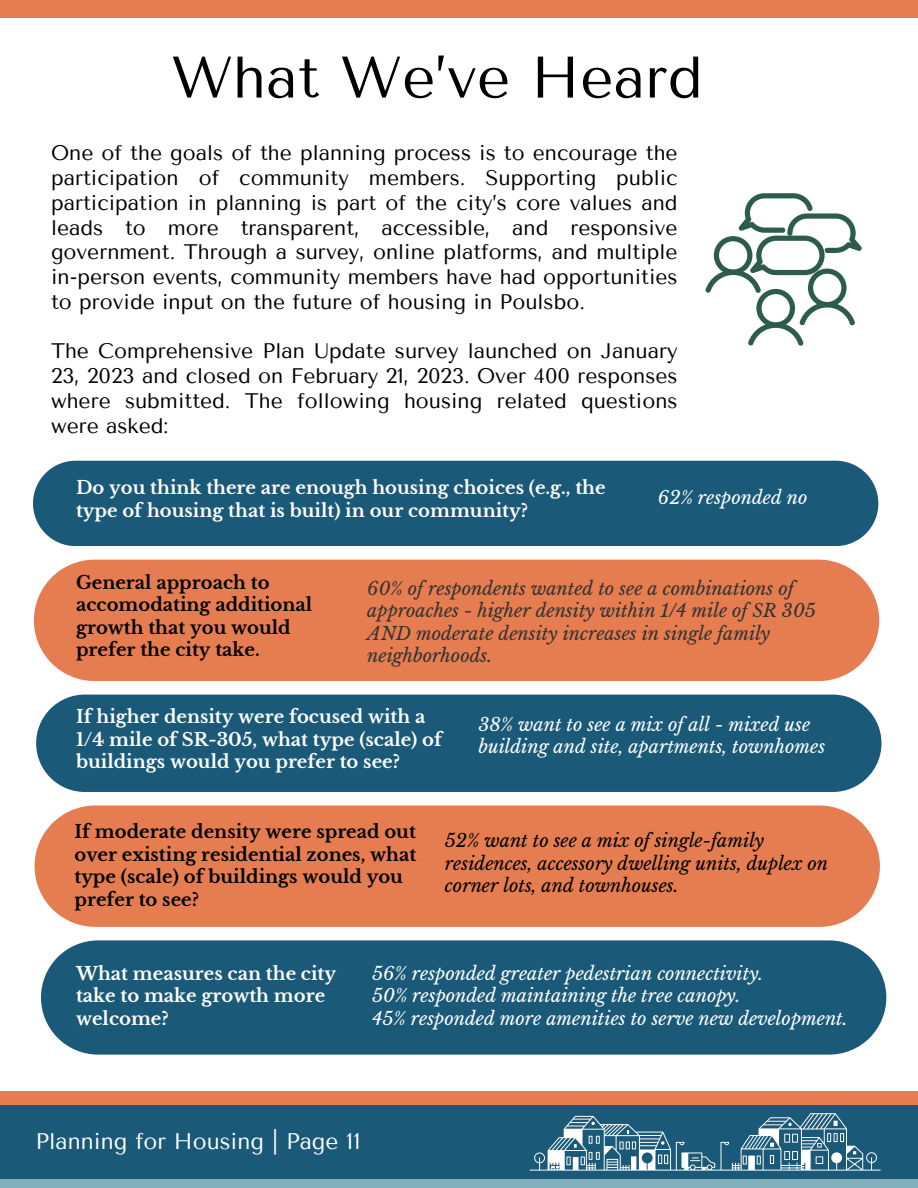
<style>
.page{position:relative;width:918px;height:1188px;background:#fff}
.page>*{position:absolute;margin:0;border:0;box-sizing:border-box;transform-origin:0 0}
.t1{font:58.5px "Tenor Sans";color:#000}
.t2{font:22.5px "Tenor Sans";color:#fff}
.t3{font:21px/24.8px "Tenor Sans";color:#000;text-align:justify}
.t4{font:700 18px/22.5px "Libre Baskerville";color:#fff}
.t5{font:italic 18px/22.5px "Libre Baskerville";color:#fff}
.t6{font:700 18px/22.5px "Libre Baskerville";color:#000}
.t7{font:italic 18px/22.5px "Libre Baskerville";color:#323232}
.t8{font:italic 18px/22.5px "Libre Baskerville";color:#000}
</style>
<div class="page">
<div style="left:0;top:1113px;width:918px;height:75px;background:#83afbd"></div>
<div style="left:0;top:1091px;width:918px;height:75px;background:#e57d51"></div>
<div style="left:0;top:1105px;width:918px;height:74px;background:#1a5977"></div>
<svg style="left:530px;top:1113px;width:351px;height:58px"></svg>
<div style="left:0;top:0;width:918px;height:18px;background:#e57d51"></div>
<div style="left:33px;top:461px;width:845px;height:85px;background:#1a5977"></div>
<div style="left:34px;top:560px;width:845px;height:121px;background:#e57d51"></div>
<div style="left:36px;top:695px;width:846px;height:97px;background:#1a5977"></div>
<div style="left:35px;top:805px;width:845px;height:122px;background:#e57d51"></div>
<div style="left:41px;top:940px;width:845px;height:115px;background:#1a5977"></div>
<svg style="left:705px;top:193px;width:157px;height:153px"></svg>
<p class="t1" style="left:171px;top:44px;width:533px">What We’ve Heard</p>
<p class="t3" style="left:51px;top:141px;width:628px">One of the goals of the planning process is to encourage the participation of community members. Supporting public participation in planning is part of the city’s core values and leads to more transparent, accessible, and responsive government. Through a survey, online platforms, and multiple in-person events, community members have had opportunities to provide input on the future of housing in Poulsbo.</p>
<p class="t3" style="left:51px;top:339px;width:628px">The Comprehensive Plan Update survey launched on January 23, 2023 and closed on February 21, 2023. Over 400 responses where submitted. The following housing related questions were asked:</p>
<p class="t4" style="left:76px;top:477px;width:531px">Do you think there are enough housing choices (e.g., the type of housing that is built) in our community?</p>
<p class="t5" style="left:658px;top:486px;width:151px">62% responded no</p>
<p class="t6" style="left:76px;top:571px;width:238px">General approach to accomodating additional growth that you would prefer the city take.</p>
<p class="t7" style="left:367px;top:577px;width:450px">60% of respondents wanted to see a combinations of approaches - higher density within 1/4 mile of SR 305<br>AND moderate density increases in single family neighborhoods.</p>
<p class="t4" style="left:76px;top:705px;width:368px">If higher density were focused with a<br>1/4 mile of SR-305, what type (scale) of buildings would you prefer to see?</p>
<p class="t5" style="left:478px;top:713px;width:348px">38% want to see a mix of all - mixed use building and site, apartments, townhomes</p>
<p class="t6" style="left:74px;top:821px;width:343px">If moderate density were spread out over existing residential zones, what type (scale) of buildings would you prefer to see?</p>
<p class="t8" style="left:445px;top:830px;width:385px">52% want to see a mix of single-family residences, accessory dwelling units, duplex on corner lots, and townhouses.</p>
<p class="t4" style="left:76px;top:962px;width:262px">What measures can the city take to make growth more welcome?</p>
<p class="t5" style="left:372px;top:962px;width:393px">56% responded greater pedestrian connectivity.</p>
<p class="t5" style="left:372px;top:985px;width:370px">50% responded maintaining the tree canopy.</p>
<p class="t5" style="left:372px;top:1007px;width:477px">45% responded more amenities to serve new development.</p>
<p class="t2" style="left:35px;top:1128px;width:327px">Planning for Housing | Page 11</p>
</div>
